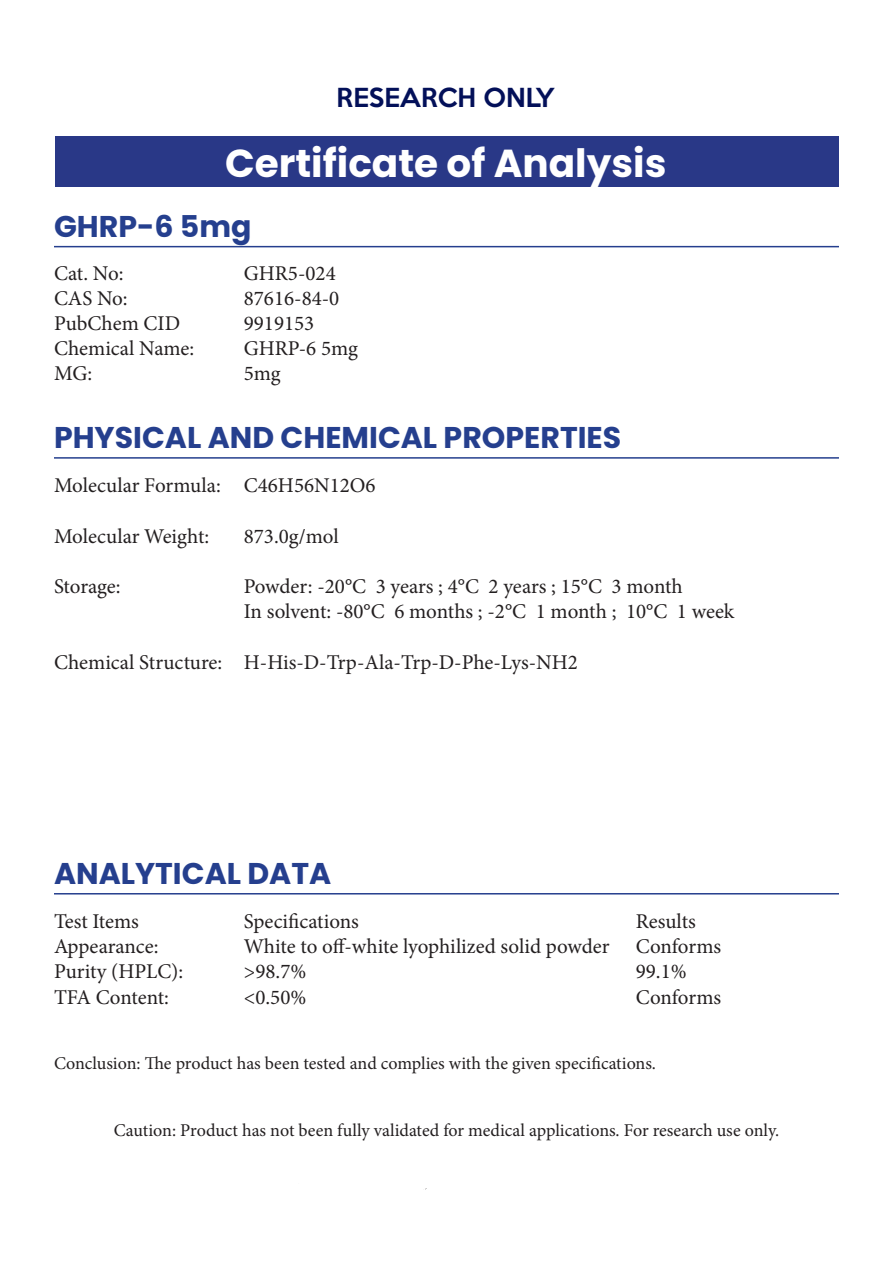
<style>
.page{position:relative;width:893px;height:1263px;background:#fff}
.page>*{position:absolute;margin:0;border:0;box-sizing:border-box;transform-origin:0 0}
.t1{font:700 39px "Poppins";color:#fff}
.t2{font:700 30px "Poppins";color:#253f8e}
.t3{font:500 24px "Keep Calm";color:#031059}
.t4{font:21px/25.2px "Minion Pro";color:#231f20}
.t5{font:18px "Minion Pro";color:#231f20}
</style>
<div class="page">
<div style="left:55px;top:136px;width:783px;height:50px;background:#293887"></div>
<hr style="left:54px;top:246px;width:785px;height:1px;background:#253f8e">
<hr style="left:54px;top:457px;width:785px;height:2px;background:#253f8e">
<hr style="left:54px;top:893px;width:785px;height:1px;background:#253f8e">
<p class="t3" style="left:337px;top:76px;width:220px">RESEARCH ONLY</p>
<h1 class="t1" style="left:225px;top:141px;width:443px">Certificate of Analysis</h1>
<h2 class="t2" style="left:54px;top:209px;width:199px">GHRP-6 5mg</h2>
<p class="t4" style="left:54px;top:260px;width:142px">Cat. No:<br>CAS No:<br>PubChem CID<br>Chemical Name:<br>MG:</p>
<p class="t4" style="left:244px;top:260px;width:116px">GHR5-024<br>87616-84-0<br>9919153<br>GHRP-6 5mg<br>5mg</p>
<h2 class="t2" style="left:54px;top:420px;width:569px">PHYSICAL AND CHEMICAL PROPERTIES</h2>
<p class="t4" style="left:54px;top:473px;width:168px">Molecular Formula:</p>
<p class="t4" style="left:54px;top:523px;width:157px">Molecular Weight:</p>
<p class="t4" style="left:54px;top:574px;width:68px">Storage:</p>
<p class="t4" style="left:244px;top:473px;width:133px">C46H56N12O6</p>
<p class="t4" style="left:244px;top:523px;width:96px">873.0g/mol</p>
<p class="t4" style="left:244px;top:574px;width:492px">Powder: -20°C 3 years ; 4°C 2 years ; 15°C 3 month<br>In solvent: -80°C 6 months ; -2°C 1 month ; 10°C 1 week</p>
<p class="t4" style="left:244px;top:649px;width:336px">H-His-D-Trp-Ala-Trp-D-Phe-Lys-NH2</p>
<p class="t4" style="left:54px;top:649px;width:170px">Chemical Structure:</p>
<h2 class="t2" style="left:54px;top:856px;width:279px">ANALYTICAL DATA</h2>
<p class="t4" style="left:54px;top:909px;width:131px">Test Items<br>Appearance:<br>Purity (HPLC):<br>TFA Content:</p>
<p class="t4" style="left:244px;top:909px;width:367px">Specifications<br>White to off-white lyophilized solid powder &gt;98.7%<br>&lt;0.50%</p>
<p class="t4" style="left:636px;top:909px;width:87px">Results<br>Conforms<br>99.1%<br>Conforms</p>
<p class="t5" style="left:54px;top:1051px;width:604px">Conclusion: The product has been tested and complies with the given specifications.</p>
<p class="t5" style="left:114px;top:1118px;width:667px">Caution: Product has not been fully validated for medical applications. For research use only.</p>
</div>
